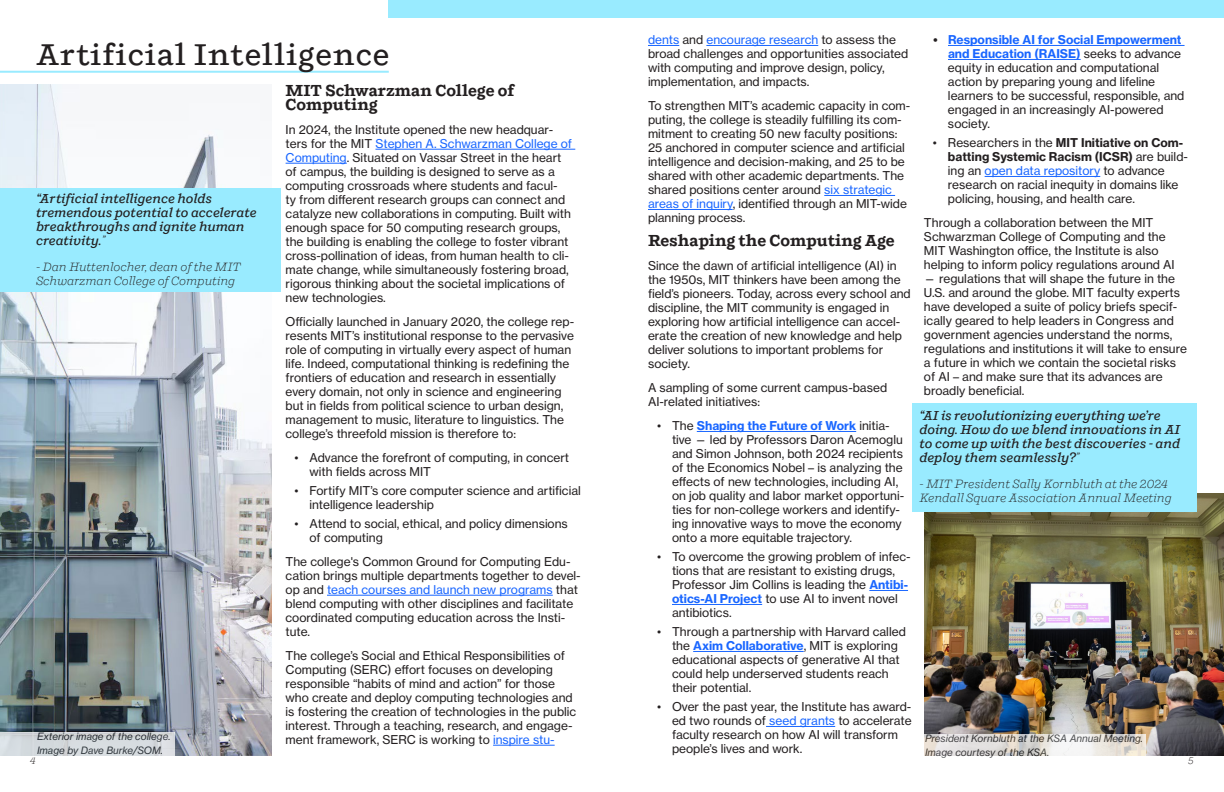
<style>
.page{position:relative;width:1224px;height:792px;background:#fff}
.page>*{position:absolute;margin:0;border:0;box-sizing:border-box;transform-origin:0 0}
.Header_1{font:500 30px "Shift";letter-spacing:.03em;color:#231f20}
.Header_2{font:700 16px/14px "Shift";color:#231f20}
.Paragraph_Style_1{font:italic 500 13px/14px "Shift";color:#231f20}
.t1{font:12px/14px "N Haas Grotesk TX Pro 55 Rg";color:#231f20}
.Paragraph_Style_1-2{font:italic 300 12px/14px "Shift";color:#231f20}
.t2{font:10px/14px "N Haas Grotesk TX Pro 56 It";color:#212326}
.t3{font:italic 300 10px "Shift";color:#231f20}
.s1{font-family:"N Haas Grotesk TX Pro 75 Bd"}
.s2{font-family:"N Haas Grotesk TX Pro 75 Bd";color:#1966ff}
.s3{color:#1966ff}
.s4{font-weight:300}
</style>
<div class="page">
<div style="left:389px;top:0;width:835px;height:18px;background:#99ebff"></div>
<hr style="left:0;top:71px;width:389px;height:2px;background:#99ebff">
<hr style="left:648px;top:45px;width:31px;height:1px;background:#1966ff">
<hr style="left:706px;top:45px;width:112px;height:1px;background:#1966ff">
<hr style="left:824px;top:195px;width:71px;height:1px;background:#1966ff">
<hr style="left:648px;top:209px;width:85px;height:1px;background:#1966ff">
<hr style="left:697px;top:431px;width:159px;height:1px;background:#1966ff">
<hr style="left:869px;top:590px;width:39px;height:1px;background:#1966ff">
<hr style="left:672px;top:604px;width:90px;height:1px;background:#1966ff">
<hr style="left:693px;top:651px;width:111px;height:1px;background:#1966ff">
<hr style="left:766px;top:726px;width:69px;height:1px;background:#1966ff">
<img style="left:924px;top:493px;width:300px;height:263px">
<svg style="left:924px;top:734px;width:221px;height:22px"></svg>
<hr style="left:948px;top:45px;width:237px;height:1px;background:#1966ff">
<hr style="left:948px;top:59px;width:133px;height:1px;background:#1966ff">
<hr style="left:985px;top:176px;width:115px;height:1px;background:#1966ff">
<img style="left:0;top:84px;width:271px;height:671px">
<svg style="left:0;top:733px;width:175px;height:23px;fill:#d6dbdf"></svg>
<div style="left:912px;top:403px;width:285px;height:109px;background:#99ebff"></div>
<div style="left:0;top:188px;width:281px;height:103px;background:#99ebff"></div>
<hr style="left:375px;top:149px;width:200px;height:1px;background:#1966ff">
<hr style="left:286px;top:163px;width:61px;height:1px;background:#1966ff">
<hr style="left:327px;top:595px;width:226px;height:1px;background:#1966ff">
<hr style="left:493px;top:745px;width:62px;height:1px;background:#1966ff">
<p class="t1" style="left:948px;top:33px;width:238px;text-indent:-15px"><span class="s1">•</span> <span class="s2">Responsible AI for Social Empowerment and Education (RAISE)</span> seeks to advance equity in education and computational action by preparing young and lifeline learners to be successful, responsible, and engaged in an increasingly AI-powered society.</p>
<p class="t1" style="left:948px;top:136px;width:242px;text-indent:-15px">• Researchers in the <span class="s1">MIT Initiative on Com&shy;batting Systemic Racism (ICSR)</span> are build&shy;ing an <span class="s3">open data repository</span> to advance research on racial inequity in domains like policing, housing, and health care.</p>
<p class="t1" style="left:924px;top:216px;width:252px">Through a collaboration between the MIT Schwarzman College of Computing and the MIT Washington office, the Institute is also helping to inform policy regulations around AI</p>
<p class="t1" style="left:924px;top:272px;width:264px">— regulations that will shape the future in the U.S. and around the globe. MIT faculty experts have developed a suite of policy briefs specif&shy;ically geared to help leaders in Congress and government agencies understand the norms, regulations and institutions it will take to ensure a future in which we contain the societal risks of AI – and make sure that its advances are broadly beneficial.</p>
<p class="Header_1" style="left:36px;top:37px;width:355px">Artificial Intelligence</p>
<p class="t1" style="left:648px;top:33px;width:262px"><span class="s3">dents</span> and <span class="s3">encourage research</span> to assess the broad challenges and opportunities associated with computing and improve design, policy, implementation, and impacts.</p>
<p class="t1" style="left:648px;top:99px;width:264px">To strengthen MIT’s academic capacity in com&shy;puting, the college is steadily fulfilling its com&shy;mitment to creating 50 new faculty positions:<br>25 anchored in computer science and artificial intelligence and decision-making, and 25 to be shared with other academic departments. The shared positions center around <span class="s3">six strategic areas of inquiry</span>, identified through an MIT-wide planning process.</p>
<p class="Header_2" style="left:648px;top:234px;width:248px">Reshaping the Computing Age</p>
<p class="t1" style="left:648px;top:259px;width:264px">Since the dawn of artificial intelligence (AI) in the 1950s, MIT thinkers have been among the field’s pioneers. Today, across every school and discipline, the MIT community is engaged in exploring how artificial intelligence can accel&shy;erate the creation of new knowledge and help deliver solutions to important problems for society.</p>
<p class="t1" style="left:648px;top:381px;width:241px">A sampling of some current campus-based<br>AI-related initiatives:</p>
<p class="t1" style="left:672px;top:419px;width:234px;text-indent:-15px">• The <span class="s2">Shaping the Future of Work</span> initia&shy;tive — led by Professors Daron Acemoglu and Simon Johnson, both 2024 recipients of the Economics Nobel – is analyzing the effects of new technologies, including AI, on job quality and labor market opportuni&shy;ties for non-college workers and identify&shy;ing innovative ways to move the economy onto a more equitable trajectory.</p>
<p class="t1" style="left:672px;top:550px;width:240px;text-indent:-15px">• To overcome the growing problem of infec&shy;tions that are resistant to existing drugs, Professor Jim Collins is leading the <span class="s2">Antibi&shy;otics-AI Project</span> to use AI to invent novel antibiotics.</p>
<p class="t1" style="left:672px;top:625px;width:235px;text-indent:-15px">• Through a partnership with Harvard called the <span class="s2">Axim Collaborative</span>, MIT is exploring educational aspects of generative AI that could help underserved students reach their potential.</p>
<p class="t1" style="left:672px;top:700px;width:241px;text-indent:-15px">• Over the past year, the Institute has award&shy;ed two rounds of <span class="s3">seed grants</span> to accelerate faculty research on how AI will transform people’s lives and work.</p>
<p class="Header_2" style="left:286px;top:84px;width:230px">MIT Schwarzman College of<br>Computing</p>
<p class="t1" style="left:286px;top:123px;width:288px">In 2024, the Institute opened the new headquar&shy;ters for the MIT <span class="s3">Stephen A. Schwarzman College of Computing</span>. Situated on Vassar Street in the heart of campus, the building is designed to serve as a computing crossroads where students and facul-<br>ty from different research groups can connect and catalyze new collaborations in computing. Built with enough space for 50 computing research groups, the building is enabling the college to foster vibrant cross-pollination of ideas, from human health to cli&shy;mate change, while simultaneously fostering broad, rigorous thinking about the societal implications of new technologies.</p>
<p class="t1" style="left:286px;top:315px;width:290px">Officially launched in January 2020, the college rep&shy;resents MIT’s institutional response to the pervasive role of computing in virtually every aspect of human life. Indeed, computational thinking is redefining the frontiers of education and research in essentially every domain, not only in science and engineering but in fields from political science to urban design, management to music, literature to linguistics. The college’s threefold mission is therefore to:</p>
<p class="t1" style="left:310px;top:451px;width:261px;text-indent:-15px">• Advance the forefront of computing, in concert with fields across MIT</p>
<p class="t1" style="left:310px;top:484px;width:273px;text-indent:-15px">• Fortify MIT’s core computer science and artificial intelligence leadership</p>
<p class="t1" style="left:310px;top:517px;width:260px;text-indent:-15px">• Attend to social, ethical, and policy dimensions of computing</p>
<p class="t1" style="left:286px;top:555px;width:297px">The college's Common Ground for Computing Edu&shy;cation brings multiple departments together to devel&shy;op and <span class="s3">teach courses and launch new programs</span> that blend computing with other disciplines and facilitate coordinated computing education across the Insti&shy;tute.</p>
<p class="t1" style="left:286px;top:649px;width:292px">The college’s Social and Ethical Responsibilities of Computing (SERC) effort focuses on developing responsible “habits of mind and action” for those who create and deploy computing technologies and is fostering the creation of technologies in the public interest. Through a teaching, research, and engage&shy;ment framework, SERC is working to <span class="s3">inspire stu-</span></p>
<p class="Paragraph_Style_1" style="left:36px;top:192px;width:222px">“Artificial intelligence holds tremendous potential to accelerate breakthroughs and ignite human creativity.<span class="s4">”</span></p>
<p class="Paragraph_Style_1-2" style="left:36px;top:260px;width:206px">- Dan Huttenlocher, dean of the MIT<br>Schwarzman College of Computing</p>
<p class="Paragraph_Style_1" style="left:919px;top:409px;width:262px">“AI is revolutionizing everything we’re doing. How do we blend innovations in AI to come up with the best discoveries - and deploy them seamlessly?<span class="s4">”</span></p>
<p class="Paragraph_Style_1-2" style="left:919px;top:477px;width:254px">- MIT President Sally Kornbluth at the 2024<br>Kendall Square Association Annual Meeting</p>
<p class="t2" style="left:37px;top:730px;width:135px">Exterior image of the college.<br>Image by Dave Burke/SOM.</p>
<p class="t2" style="left:925px;top:731px;width:220px">President Kornbluth at the KSA Annual Meeting.<br>Image courtesy of the KSA.</p>
<p class="t3" style="left:30px;top:754px;width:8px">4</p>
<p class="t3" style="left:1188px;top:754px;width:7px">5</p>
</div>
